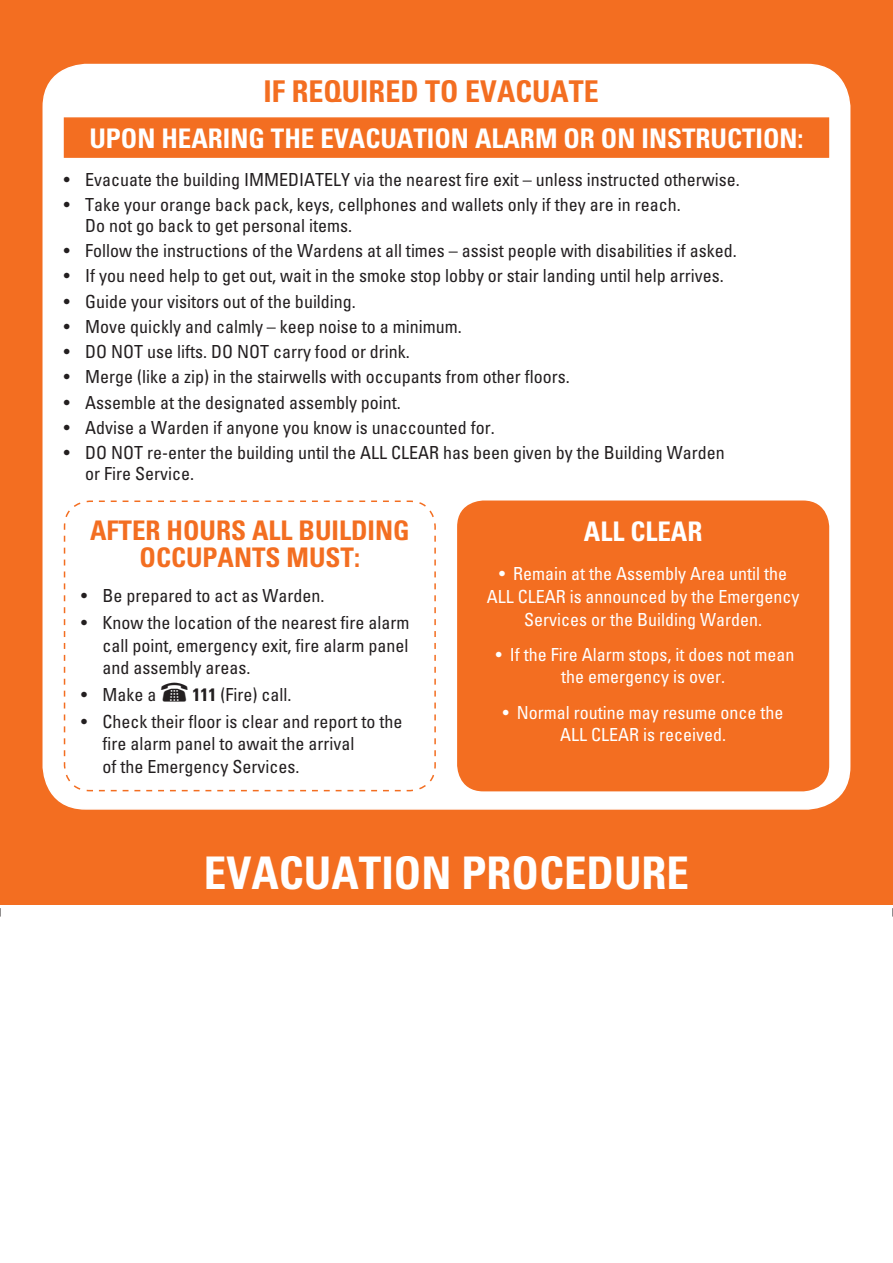
<style>
.page{position:relative;width:893px;height:1263px;background:#fff}
.page>*{position:absolute;margin:0;border:0;box-sizing:border-box;transform-origin:0 0}
.t1{font:45px "Univers Condensed Bold Macron";color:#fff}
.t2{font:30px "Univers Condensed Bold Macron";color:#f36e21}
.t3{font:27px "Univers Condensed Bold Macron";color:#fff}
.t4{font:27px/27px "Univers Condensed Bold Macron";color:#f36e21;text-align:center}
.t5{font:18px/22.5px "Univers Condensed Macron";color:#231f20}
.t6{font:18px/22.5px "Univers Condensed Macron";color:#fff;text-align:center}
.s1{font-family:"Monotype Sorts";font-size:39px}
.s2{font-family:"Univers Condensed Bold Macron"}
</style>
<div class="page">
<div style="left:0;top:0;width:893px;height:904px;background:#f36e21"></div>
<div style="left:43px;top:65px;width:807px;height:744px;background:#fff;border-radius:43px"></div>
<div style="left:64px;top:117px;width:765px;height:41px;background:#f36e21;border:2px solid #f36e21"></div>
<svg style="left:63px;top:500px;width:373px;height:292px"></svg>
<div style="left:458px;top:501px;width:370px;height:290px;background:#f36e21;border-radius:26px"></div>
<div style="left:457px;top:500px;width:372px;height:291px;border:2px solid #f36e21;border-radius:26px"></div>
<h2 class="t2" style="left:264px;top:73px;width:337px">IF REQUIRED TO EVACUATE</h2>
<h3 class="t3" style="left:89px;top:122px;width:716px">UPON HEARING THE EVACUATION ALARM OR ON INSTRUCTION:</h3>
<p class="t5" style="left:64px;top:167px;width:678px">• Evacuate the building IMMEDIATELY via the nearest fire exit – unless instructed otherwise.</p>
<p class="t5" style="left:85px;top:193px;width:597px;line-height:21px;text-indent:-21px">• Take your orange back pack, keys, cellphones and wallets only if they are in reach.<br>Do not go back to get personal items.</p>
<p class="t5" style="left:64px;top:239px;width:675px">• Follow the instructions of the Wardens at all times – assist people with disabilities if asked.</p>
<p class="t5" style="left:64px;top:264px;width:662px">• If you need help to get out, wait in the smoke stop lobby or stair landing until help arrives.</p>
<p class="t5" style="left:64px;top:289px;width:294px">• Guide your visitors out of the building.</p>
<p class="t5" style="left:64px;top:315px;width:400px">• Move quickly and calmly – keep noise to a minimum.</p>
<p class="t5" style="left:64px;top:340px;width:348px">• DO NOT use lifts. DO NOT carry food or drink.</p>
<p class="t5" style="left:64px;top:365px;width:508px">• Merge (like a zip) in the stairwells with occupants from other floors.</p>
<p class="t5" style="left:64px;top:391px;width:339px">• Assemble at the designated assembly point.</p>
<p class="t5" style="left:64px;top:416px;width:433px">• Advise a Warden if anyone you know is unaccounted for.</p>
<p class="t5" style="left:85px;top:442px;width:641px;line-height:21px;text-indent:-21px">• DO NOT re-enter the building until the ALL CLEAR has been given by the Building Warden or Fire Service.</p>
<h3 class="t4" style="left:90px;top:517px;width:321px">AFTER HOURS ALL BUILDING<br>OCCUPANTS MUST:</h3>
<p class="t5" style="left:81px;top:584px;width:245px">• Be prepared to act as Warden.</p>
<p class="t5" style="left:103px;top:611px;width:308px;text-align:justify;text-indent:-21px">• Know the location of the nearest fire alarm call point, emergency exit, fire alarm panel and assembly areas.</p>
<p class="t5" style="left:81px;top:683px;width:212px">• Make a <span class="s1">%</span> <span class="s2">111</span> (Fire) call.</p>
<p class="t5" style="left:103px;top:709px;width:301px;text-indent:-21px">• Check their floor is clear and report to the fire alarm panel to await the arrival<br>of the Emergency Services.</p>
<h3 class="t3" style="left:584px;top:515px;width:120px">ALL CLEAR</h3>
<p class="t6" style="left:487px;top:562px;width:314px">• Remain at the Assembly Area until the<br>ALL CLEAR is announced by the Emergency<br>Services or the Building Warden.</p>
<p class="t6" style="left:496px;top:643px;width:300px">• If the Fire Alarm stops, it does not mean the emergency is over.</p>
<p class="t6" style="left:503px;top:700px;width:282px">• Normal routine may resume once the<br>ALL CLEAR is received.</p>
<h1 class="t1" style="left:204px;top:845px;width:487px">EVACUATION PROCEDURE</h1>
</div>
